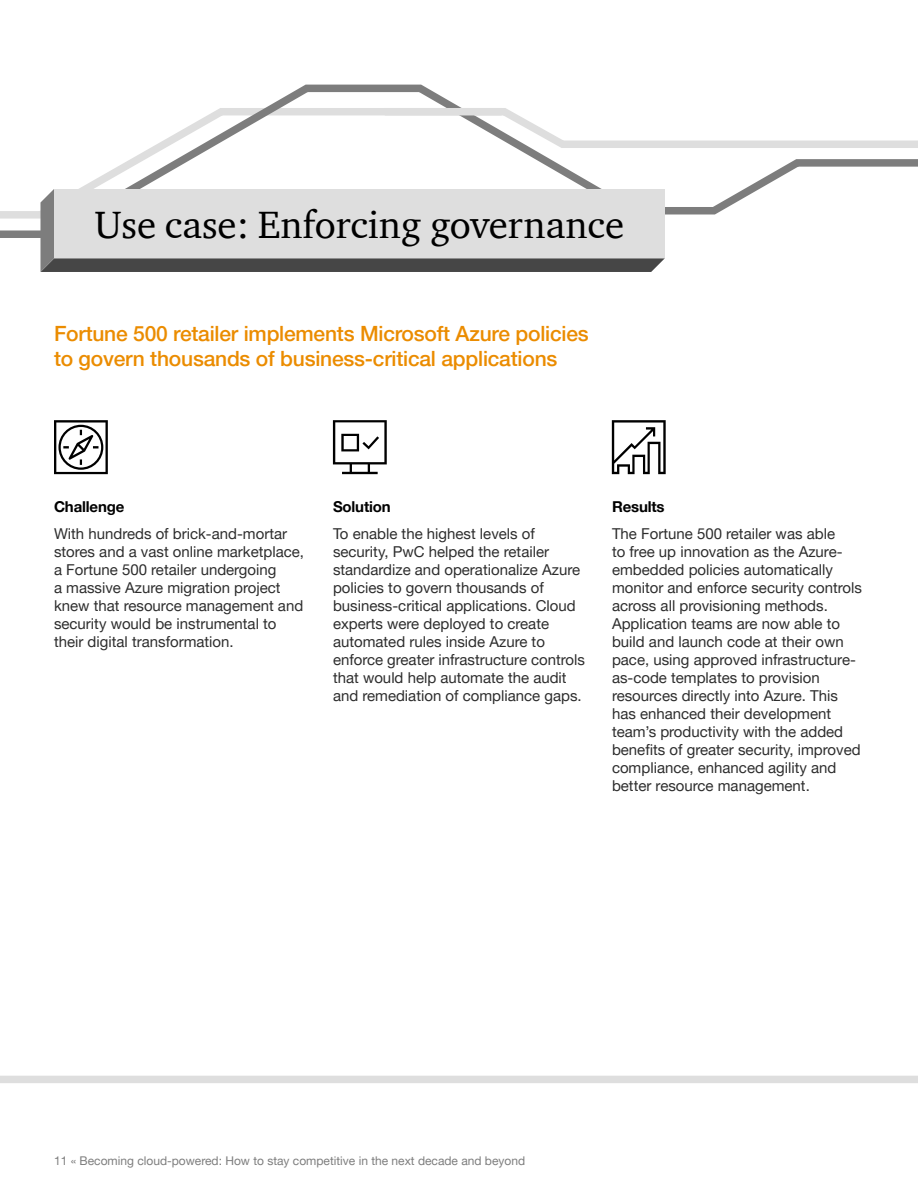
<style>
.page{position:relative;width:918px;height:1188px;background:#fff}
.page>*{position:absolute;margin:0;border:0;box-sizing:border-box;transform-origin:0 0}
.t1{font:39px "ITC Charter Com";color:#000}
.t2{font:500 21px/25.2px "Helvetica Neue LT Pro";letter-spacing:-.01em;color:#eb8c00}
.t3{font:15px/18px "Helvetica Neue LT Pro";color:#2d2d2d}
.t4{font:700 15px "Helvetica Neue LT Pro";letter-spacing:-.01em;color:#000}
.t5{font:12px "Helvetica Neue LT Pro";color:#7d7d7d}
</style>
<div class="page">
<svg style="left:0;top:84px;width:918px;height:154px"></svg>
<div style="left:385px;top:108px;width:117px;height:7px;background:#dedede"></div>
<div style="left:0;top:1076px;width:918px;height:7px;background:#dedede"></div>
<svg style="left:333px;top:420px;width:54px;height:54px"></svg>
<svg style="left:612px;top:420px;width:54px;height:54px"></svg>
<svg style="left:54px;top:420px;width:54px;height:54px"></svg>
<svg style="left:40px;top:189px;width:625px;height:83px;background:#c4c4c4"></svg>
<h1 class="t1" style="left:94px;top:201px;width:531px">Use case: Enforcing governance</h1>
<h2 class="t2" style="left:54px;top:321px;width:536px">Fortune 500 retailer implements Microsoft Azure policies to govern thousands of business-critical applications</h2>
<p class="t4" style="left:54px;top:497px;width:72px">Challenge</p>
<p class="t3" style="left:54px;top:524px;width:252px">With hundreds of brick-and-mortar stores and a vast online marketplace, a Fortune 500 retailer undergoing<br>a massive Azure migration project knew that resource management and security would be instrumental to their digital transformation.</p>
<p class="t4" style="left:333px;top:497px;width:59px">Solution</p>
<p class="t3" style="left:333px;top:524px;width:253px">To enable the highest levels of security, PwC helped the retailer standardize and operationalize Azure policies to govern thousands of business-critical applications. Cloud experts were deployed to create automated rules inside Azure to enforce greater infrastructure controls that would help automate the audit and remediation of compliance gaps.</p>
<p class="t4" style="left:612px;top:497px;width:54px">Results</p>
<p class="t3" style="left:612px;top:524px;width:252px">The Fortune 500 retailer was able<br>to free up innovation as the Azure&shy;embedded policies automatically monitor and enforce security controls across all provisioning methods.<br>Application teams are now able to build and launch code at their own pace, using approved infrastructure&shy;as-code templates to provision resources directly into Azure. This has enhanced their development team’s productivity with the added benefits of greater security, improved compliance, enhanced agility and better resource management.</p>
<p class="t5" style="left:54px;top:1154px;width:473px">11 « Becoming cloud-powered: How to stay competitive in the next decade and beyond</p>
</div>
